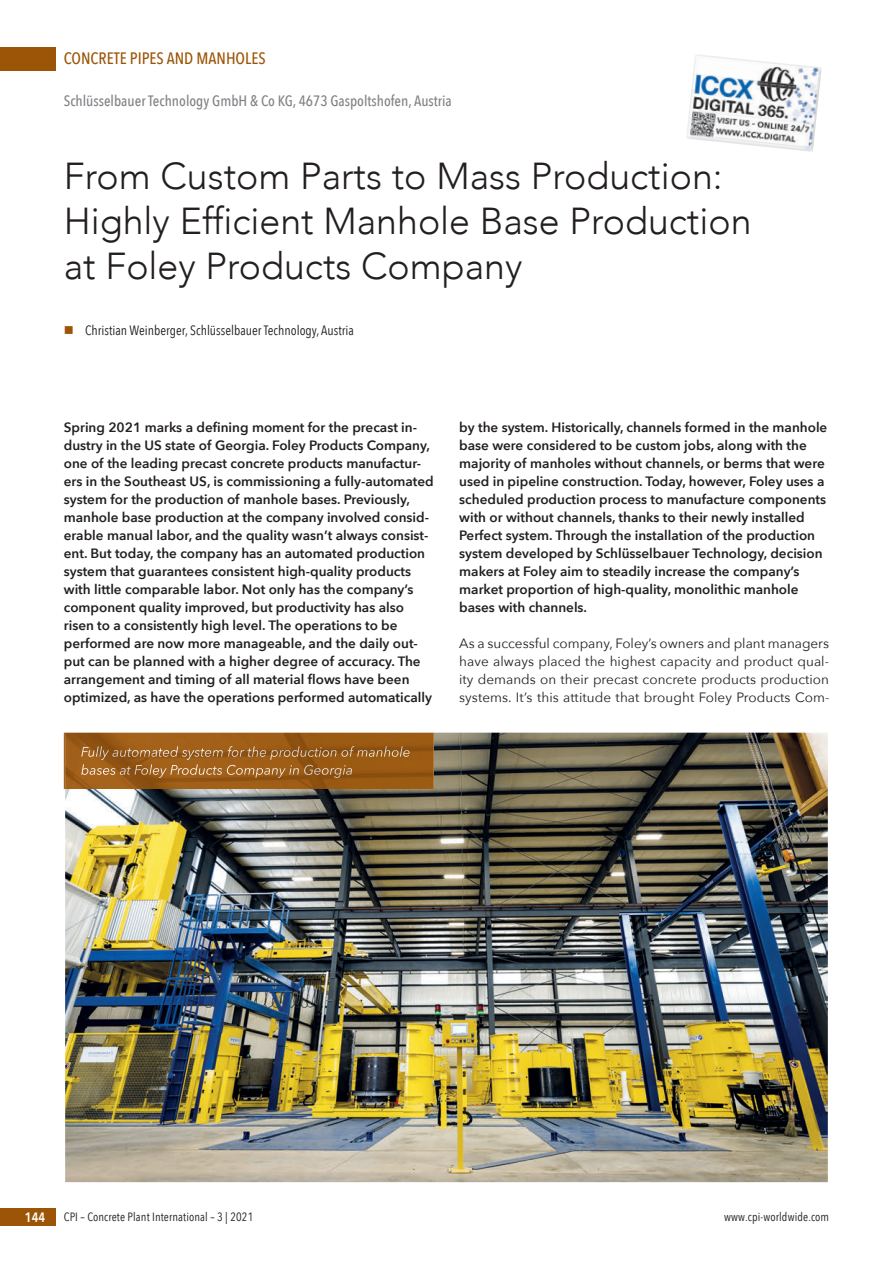
<style>
.page{position:relative;width:893px;height:1263px;background:#fff}
.page>*{position:absolute;margin:0;border:0;box-sizing:border-box;transform-origin:0 0}
.t1{font:300 37.5px/45px "Avenir";color:#231f20}
.t2{font:500 16.5px "Avenir Next Condensed";color:#9c5506}
.t3{font:500 15px "Avenir Next Condensed";color:#808285}
.t4{font:600 13.5px/18px "Avenir Next";color:#231f20}
.t5{font:13.5px/18px "Avenir Next";letter-spacing:.005em;color:#231f20;text-align:justify}
.t6{font:13.5px "Avenir Next Condensed";color:#231f20}
.t7{font:600 13.5px "Avenir Next Condensed";color:#fff}
.t8{font:12px "Avenir Next Condensed";letter-spacing:.01em;color:#231f20}
.s1{color:#9c5506}
</style>
<div class="page">
<div style="left:0;top:47px;width:55px;height:23px;background:#9c5506"></div>
<div style="left:0;top:1208px;width:55px;height:18px;background:#9c5506"></div>
<img style="left:65px;top:733px;width:763px;height:449px">
<img style="left:65px;top:733px;width:369px;height:56px">
<img style="left:81px;top:746px;width:329px;height:14px">
<img style="left:81px;top:764px;width:271px;height:14px">
<img style="left:687px;top:54px;width:135px;height:98px">
<p class="t2" style="left:64px;top:49px;width:203px">CONCRETE PIPES AND MANHOLES</p>
<p class="t3" style="left:64px;top:92px;width:389px">Schlüsselbauer Technology GmbH &amp; Co KG, 4673 Gaspoltshofen, Austria</p>
<h1 class="t1" style="left:64px;top:153px;width:689px">From Custom Parts to Mass Production:<br>Highly Efficient Manhole Base Production at Foley Products Company</h1>
<p class="t6" style="left:64px;top:319px;width:292px"><span class="s1">■</span> Christian Weinberger, Schlüsselbauer Technology, Austria</p>
<p class="t4" style="left:64px;top:418px;width:371px">Spring 2021 marks a defining moment for the precast in&shy;dustry in the US state of Georgia. Foley Products Company, one of the leading precast concrete products manufactur&shy;ers in the Southeast US, is commissioning a fully-automated system for the production of manhole bases. Previously, manhole base production at the company involved consid&shy;erable manual labor, and the quality wasn’t always consist&shy;ent. But today, the company has an automated production system that guarantees consistent high-quality products with little comparable labor. Not only has the company’s component quality improved, but productivity has also risen to a consistently high level. The operations to be performed are now more manageable, and the daily out&shy;put can be planned with a higher degree of accuracy. The arrangement and timing of all material flows have been optimized, as have the operations performed automatically</p>
<p class="t4" style="left:459px;top:418px;width:370px">by the system. Historically, channels formed in the manhole base were considered to be custom jobs, along with the majority of manholes without channels, or berms that were used in pipeline construction. Today, however, Foley uses a scheduled production process to manufacture components with or without channels, thanks to their newly installed Perfect system. Through the installation of the production system developed by Schlüsselbauer Technology, decision makers at Foley aim to steadily increase the company’s market proportion of high-quality, monolithic manhole bases with channels.</p>
<p class="t5" style="left:459px;top:634px;width:372px">As a successful company, Foley’s owners and plant managers have always placed the highest capacity and product qual&shy;ity demands on their precast concrete products production systems. It’s this attitude that brought Foley Products Com-</p>
<p class="t7" style="left:25px;top:1206px;width:22px">144</p>
<p class="t8" style="left:64px;top:1207px;width:191px">CPI – Concrete Plant International – 3 | 2021</p>
<p class="t8" style="left:724px;top:1207px;width:107px">www.cpi-worldwide.com</p>
</div>
